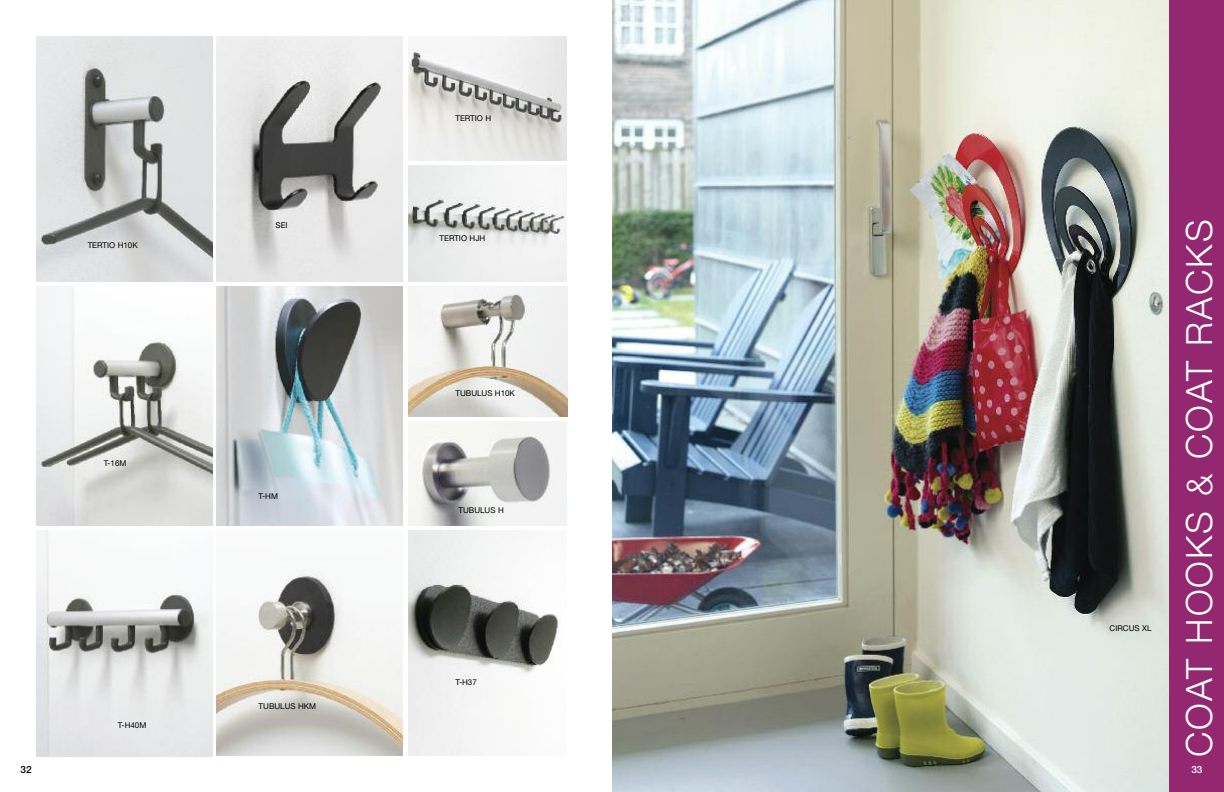
<style>
.page{position:relative;width:1224px;height:792px;background:#fff}
.page>*{position:absolute;margin:0;border:0;box-sizing:border-box;transform-origin:0 0}
.t1{font:300 36px "Helvetica Neue";letter-spacing:.055em;color:#fff}
.t2{font:500 10px "Helvetica Neue";color:#000}
.t3{font:500 10px "Helvetica Neue";color:#fff}
.t4{font:8px "Helvetica Neue";color:#000}
</style>
<div class="page">
<img style="left:612px;top:0;width:558px;height:792px">
<div style="left:1170px;top:0;width:54px;height:792px;background:#932770"></div>
<img style="left:217px;top:286px;width:186px;height:240px">
<img style="left:36px;top:531px;width:176px;height:225px">
<img style="left:217px;top:36px;width:186px;height:246px">
<img style="left:408px;top:36px;width:159px;height:125px">
<img style="left:408px;top:165px;width:159px;height:117px">
<img style="left:36px;top:286px;width:176px;height:240px">
<img style="left:36px;top:36px;width:176px;height:246px">
<img style="left:408px;top:286px;width:159px;height:131px">
<img style="left:217px;top:570px;width:186px;height:186px">
<img style="left:408px;top:421px;width:159px;height:105px">
<img style="left:408px;top:531px;width:152px;height:225px">
<p class="t4" style="left:88px;top:242px;width:52px">TERTIO H10K</p>
<p class="t4" style="left:104px;top:460px;width:24px">T-16M</p>
<p class="t4" style="left:118px;top:722px;width:30px">T-H40M</p>
<p class="t4" style="left:275px;top:222px;width:14px">SEI</p>
<p class="t4" style="left:259px;top:493px;width:21px">T-HM</p>
<p class="t4" style="left:259px;top:703px;width:59px">TUBULUS HKM</p>
<p class="t4" style="left:455px;top:116px;width:37px">TERTIO H</p>
<p class="t4" style="left:440px;top:235px;width:47px">TERTIO HJH</p>
<p class="t4" style="left:455px;top:390px;width:61px">TUBULUS H10K</p>
<p class="t4" style="left:459px;top:507px;width:47px">TUBULUS H</p>
<p class="t4" style="left:455px;top:679px;width:23px">T-H37</p>
<p class="t4" style="left:1110px;top:625px;width:43px">CIRCUS XL</p>
<p class="t1" style="left:1178px;top:757px;width:539px;rotate:-90deg">COAT HOOKS &amp; COAT RACKS</p>
<p class="t2" style="left:20px;top:766px;width:13px">32</p>
<p class="t3" style="left:1191px;top:766px;width:13px">33</p>
</div>
